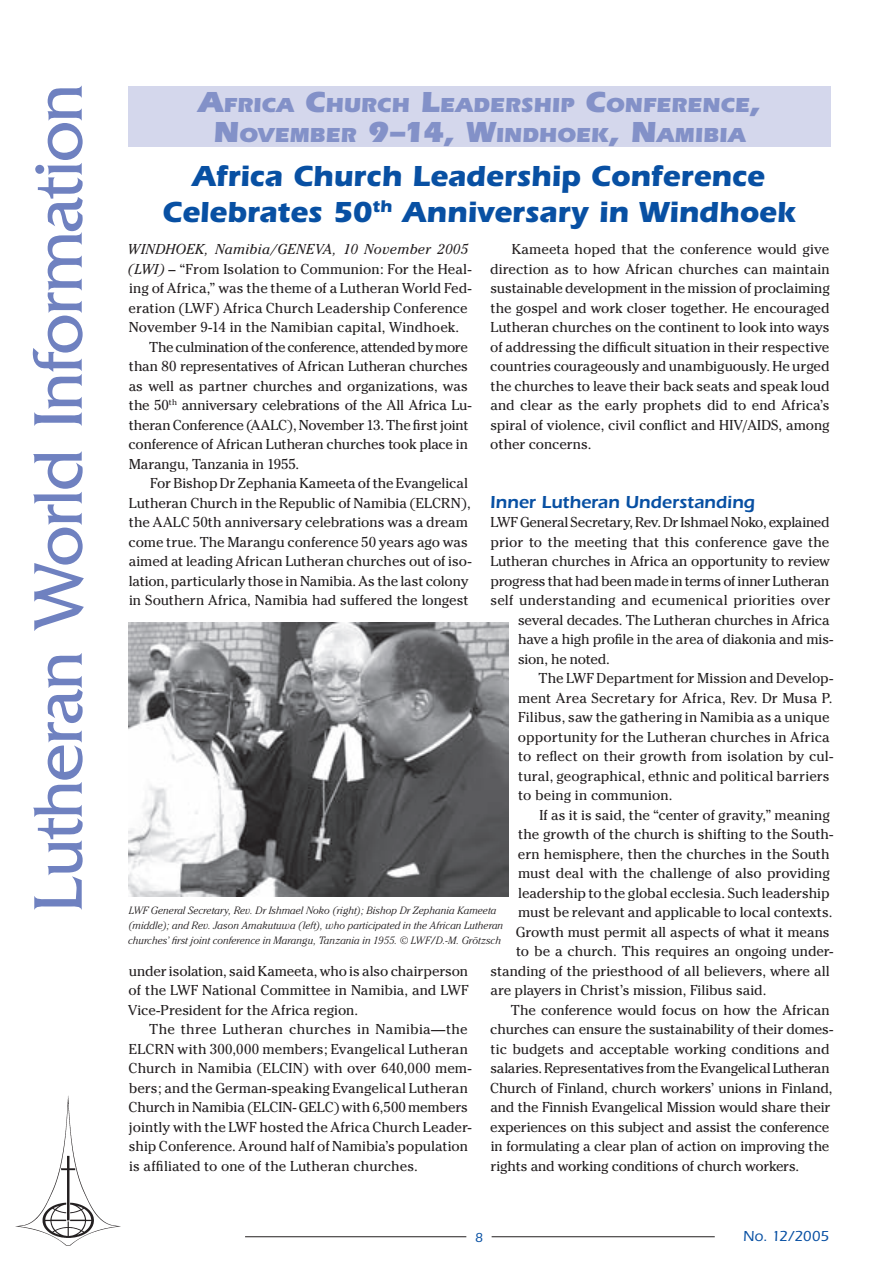
<style>
.page{position:relative;width:894px;height:1263px;background:#fff}
.page>*{position:absolute;margin:0;border:0;box-sizing:border-box;transform-origin:0 0}
.t1{font:72px "Friz Quadrata";letter-spacing:-.02em;color:#6f81c0}
.t2{font:700 30px/36px "Itc Eras";letter-spacing:-.005em;color:#0850a3;text-align:center}
.t3{font:900 21px/30px "Itc Eras";color:#8391c8;text-align:center}
.t4{font:600 18px "Itc Eras";color:#0850a3}
.t5{font:500 15px "Itc Eras";letter-spacing:-.01em;color:#0850a3}
.t6{font:14.25px/19.5px "Cheltenham";letter-spacing:-.005em;color:#231f20;text-align:justify}
.t7{font:14.25px "Cheltenham";letter-spacing:-.025em;color:#231f20}
.t8{font:14.25px "Cheltenham";letter-spacing:-.03em;color:#231f20}
.t9{font:italic 14.25px "Cheltenham";letter-spacing:.025em;color:#231f20}
.t10{font:500 13.5px "Itc Eras";color:#0850a3}
.t11{font:italic 300 10.5px/15px "Cheltenham";letter-spacing:.005em;color:#231f20}
.s1{font-size:30px}
.s2{font-style:italic}
</style>
<div class="page">
<hr style="left:491px;top:1236px;width:223px;height:1px;background:#231f20">
<hr style="left:245px;top:1236px;width:221px;height:1px;background:#231f20">
<img style="left:15px;top:1095px;width:106px;height:151px">
<div style="left:128px;top:86px;width:702px;height:61px;background:#d4d7ec"></div>
<img style="left:128px;top:622px;width:380px;height:275px">
<h1 class="t1" style="left:18px;top:913px;width:830px;rotate:-90deg">Lutheran World Information</h1>
<h3 class="t3" style="left:198px;top:91px;width:564px"><span class="s1">A</span>FRICA <span class="s1">C</span>HURCH <span class="s1">L</span>EADERSHIP <span class="s1">C</span>ONFERENCE<span class="s1">,<br>N</span>OVEMBER <span class="s1">9–14, W</span>INDHOEK<span class="s1">, N</span>AMIBIA</h3>
<h2 class="t2" style="left:162px;top:158px;width:634px">Africa Church Leadership Conference<br>Celebrates 50<sup>th</sup> Anniversary in Windhoek</h2>
<p class="t9" style="left:128px;top:241px;width:342px">WINDHOEK, Namibia/GENEVA, 10 November 2005</p>
<p class="t6" style="left:128px;top:259px;width:345px"><span class="s2">(LWI)</span> – “From Isolation to Communion: For the Heal-</p>
<p class="t6" style="left:129px;top:278px;width:344px">ing of Africa,” was the theme of a Lutheran World Fed-</p>
<p class="t6" style="left:129px;top:298px;width:340px">eration (LWF) Africa Church Leadership Conference</p>
<p class="t6" style="left:129px;top:317px;width:332px">November 9-14 in the Namibian capital, Windhoek.</p>
<p class="t8" style="left:149px;top:338px;width:320px">The culmination of the conference, attended by more</p>
<p class="t6" style="left:129px;top:356px;width:340px">than 80 representatives of African Lutheran churches</p>
<p class="t6" style="left:129px;top:376px;width:341px">as well as partner churches and organizations, was</p>
<p class="t6" style="left:129px;top:395px;width:344px">the 50<sup>th</sup> anniversary celebrations of the All Africa Lu-</p>
<p class="t6" style="left:129px;top:415px;width:341px">theran Conference (AALC), November 13. The first joint</p>
<p class="t6" style="left:129px;top:434px;width:341px">conference of African Lutheran churches took place in</p>
<p class="t6" style="left:129px;top:454px;width:172px">Marangu, Tanzania in 1955.</p>
<p class="t6" style="left:150px;top:473px;width:319px">For Bishop Dr Zephania Kameeta of the Evangelical</p>
<p class="t6" style="left:129px;top:493px;width:343px">Lutheran Church in the Republic of Namibia (ELCRN),</p>
<p class="t6" style="left:129px;top:512px;width:340px">the AALC 50th anniversary celebrations was a dream</p>
<p class="t6" style="left:129px;top:532px;width:341px">come true. The Marangu conference 50 years ago was</p>
<p class="t6" style="left:129px;top:551px;width:344px">aimed at leading African Lutheran churches out of iso-</p>
<p class="t6" style="left:129px;top:571px;width:341px">lation, particularly those in Namibia. As the last colony</p>
<p class="t6" style="left:129px;top:590px;width:341px">in Southern Africa, Namibia had suffered the longest</p>
<p class="t6" style="left:490px;top:239px;width:341px;text-indent:22px">Kameeta hoped that the conference would give direction as to how African churches can maintain sustainable development in the mission of proclaiming the gospel and work closer together. He encouraged Lutheran churches on the continent to look into ways of addressing the difficult situation in their respective countries courageously and unambiguously. He urged the churches to leave their back seats and speak loud and clear as the early prophets did to end Africa’s spiral of violence, civil conflict and HIV/AIDS, among other concerns.</p>
<p class="t4" style="left:490px;top:491px;width:266px">Inner Lutheran Understanding</p>
<p class="t6" style="left:490px;top:512px;width:340px">LWF General Secretary, Rev. Dr Ishmael Noko, explained</p>
<p class="t6" style="left:490px;top:532px;width:340px">prior to the meeting that this conference gave the</p>
<p class="t6" style="left:490px;top:551px;width:341px">Lutheran churches in Africa an opportunity to review</p>
<p class="t6" style="left:490px;top:571px;width:340px">progress that had been made in terms of inner Lutheran</p>
<p class="t6" style="left:490px;top:590px;width:341px">self understanding and ecumenical priorities over</p>
<p class="t6" style="left:518px;top:610px;width:313px">several decades. The Lutheran churches in Africa</p>
<p class="t6" style="left:518px;top:629px;width:316px">have a high profile in the area of diakonia and mis-</p>
<p class="t6" style="left:518px;top:649px;width:93px">sion, he noted.</p>
<p class="t6" style="left:538px;top:668px;width:296px">The LWF Department for Mission and Develop-</p>
<p class="t6" style="left:518px;top:688px;width:316px">ment Area Secretary for Africa, Rev. Dr Musa P.</p>
<p class="t6" style="left:518px;top:707px;width:313px">Filibus, saw the gathering in Namibia as a unique</p>
<p class="t6" style="left:518px;top:727px;width:313px">opportunity for the Lutheran churches in Africa</p>
<p class="t6" style="left:518px;top:746px;width:316px">to reflect on their growth from isolation by cul-</p>
<p class="t6" style="left:518px;top:766px;width:313px">tural, geographical, ethnic and political barriers</p>
<p class="t6" style="left:518px;top:785px;width:156px">to being in communion.</p>
<p class="t6" style="left:539px;top:805px;width:292px">If as it is said, the “center of gravity,” meaning</p>
<p class="t6" style="left:518px;top:824px;width:316px">the growth of the church is shifting to the South-</p>
<p class="t6" style="left:518px;top:844px;width:313px">ern hemisphere, then the churches in the South</p>
<p class="t6" style="left:518px;top:863px;width:313px">must deal with the challenge of also providing</p>
<p class="t6" style="left:518px;top:883px;width:313px">leadership to the global ecclesia. Such leadership</p>
<p class="t6" style="left:518px;top:902px;width:316px">must be relevant and applicable to local contexts.</p>
<p class="t6" style="left:515px;top:922px;width:315px">Growth must permit all aspects of what it means</p>
<p class="t6" style="left:516px;top:941px;width:318px">to be a church. This requires an ongoing under-</p>
<p class="t6" style="left:490px;top:961px;width:341px">standing of the priesthood of all believers, where all</p>
<p class="t6" style="left:490px;top:980px;width:277px">are players in Christ’s mission, Filibus said.</p>
<p class="t6" style="left:511px;top:1000px;width:320px">The conference would focus on how the African</p>
<p class="t6" style="left:490px;top:1019px;width:344px">churches can ensure the sustainability of their domes-</p>
<p class="t6" style="left:490px;top:1039px;width:340px">tic budgets and acceptable working conditions and</p>
<p class="t7" style="left:490px;top:1060px;width:340px">salaries. Representatives from the Evangelical Lutheran</p>
<p class="t6" style="left:490px;top:1078px;width:343px">Church of Finland, church workers’ unions in Finland,</p>
<p class="t6" style="left:490px;top:1097px;width:341px">and the Finnish Evangelical Mission would share their</p>
<p class="t6" style="left:490px;top:1117px;width:340px">experiences on this subject and assist the conference</p>
<p class="t6" style="left:490px;top:1136px;width:340px">in formulating a clear plan of action on improving the</p>
<p class="t6" style="left:490px;top:1156px;width:310px">rights and working conditions of church workers.</p>
<p class="t11" style="left:128px;top:903px;width:377px">LWF General Secretary, Rev. Dr Ishmael Noko (right); Bishop Dr Zephania Kameeta (middle); and Rev. Jason Amakutuwa (left), who participated in the African Lutheran churches’ first joint conference in Marangu, Tanzania in 1955. © LWF/D.-M. Grötzsch</p>
<p class="t6" style="left:128px;top:961px;width:342px">under isolation, said Kameeta, who is also chairperson of the LWF National Committee in Namibia, and LWF Vice-President for the Africa region.</p>
<p class="t6" style="left:129px;top:1019px;width:344px;text-align:left;text-indent:21px">The three Lutheran churches in Namibia—the ELCRN with 300,000 members; Evangelical Lutheran Church in Namibia (ELCIN) with over 640,000 mem&shy;bers; and the German-speaking Evangelical Lutheran Church in Namibia (ELCIN- GELC) with 6,500 members jointly with the LWF hosted the Africa Church Leader&shy;ship Conference. Around half of Namibia’s population is affiliated to one of the Lutheran churches.</p>
<p class="t10" style="left:475px;top:1230px;width:9px">8</p>
<p class="t5" style="left:743px;top:1227px;width:87px">No. 12/2005</p>
</div>
